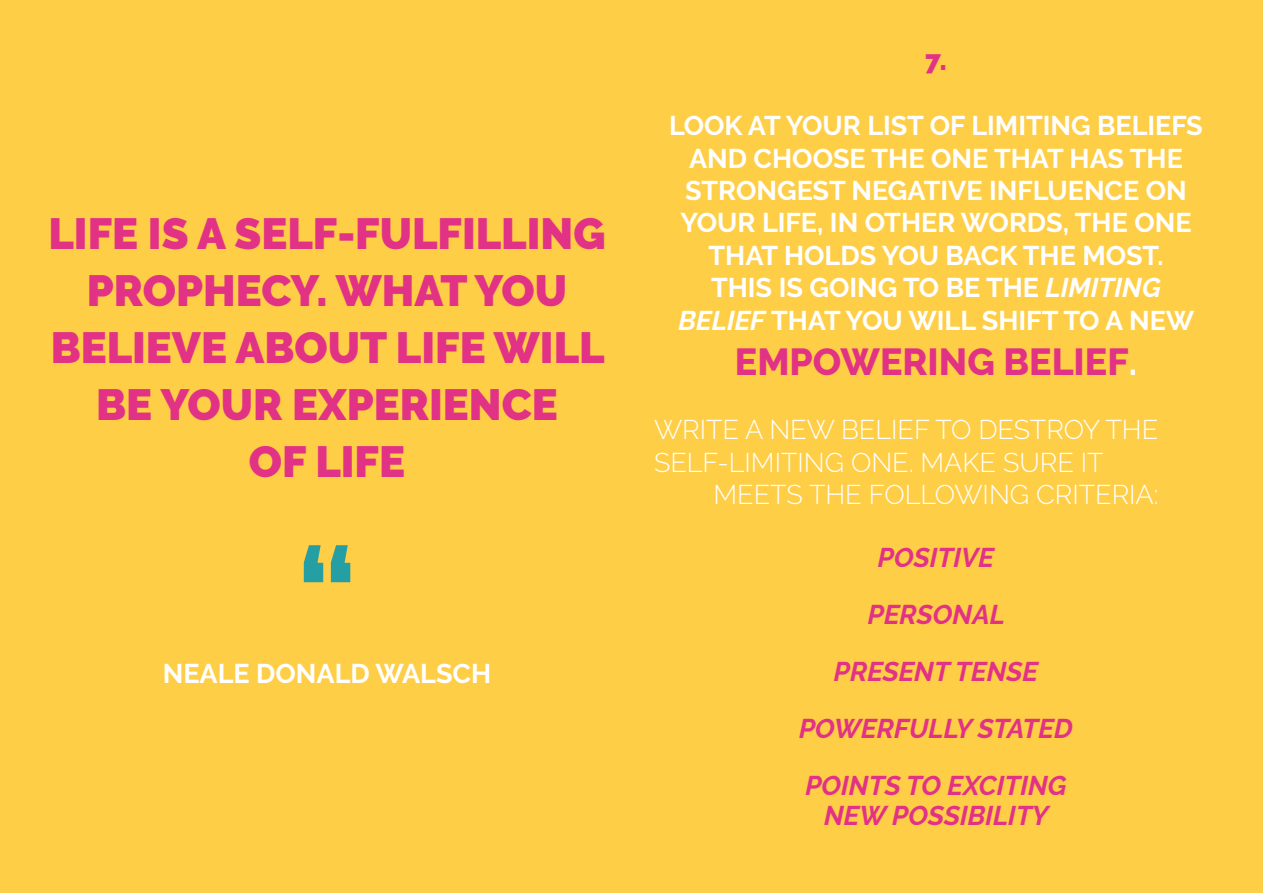
<style>
.page{position:relative;width:1263px;height:893px;background:#ffce47}
.page>*{position:absolute;margin:0;border:0;box-sizing:border-box;transform-origin:0 0}
.t1{font:700 144px "Raleway";color:#259fa4}
.t2{font:900 43.5px/57px "Raleway";color:#e13286;text-align:center}
.t3{font:800 37.5px "Raleway";color:#e13286}
.t4{font:700 27px/32.4px "Raleway";color:#fff;text-align:center}
.t5{font:300 27px/32.4px "Raleway";color:#fff}
.t6{font:italic 700 27px/57px "Raleway";color:#e13286;text-align:center}
.t7{font:900 27px "Raleway";color:#e13286}
.s1{font-style:italic}
.s2{font-weight:700;color:#fff}
</style>
<div class="page">
<h2 class="t2" style="left:48px;top:206px;width:558px">LIFE IS A SELF-FULFILLING<br>PROPHECY. WHAT YOU<br>BELIEVE ABOUT LIFE WILL<br>BE YOUR EXPERIENCE<br>OF LIFE</h2>
<h1 class="t1" style="left:296px;top:517px;width:64px">“</h1>
<p class="t4" style="left:163px;top:657px;width:330px">NEALE DONALD WALSCH</p>
<p class="t7" style="left:925px;top:45px;width:23px">7.</p>
<p class="t4" style="left:669px;top:110px;width:535px">LOOK AT YOUR LIST OF LIMITING BELIEFS<br>AND CHOOSE THE ONE THAT HAS THE<br>STRONGEST NEGATIVE INFLUENCE ON<br>YOUR LIFE, IN OTHER WORDS, THE ONE<br>THAT HOLDS YOU BACK THE MOST.<br>THIS IS GOING TO BE THE <span class="s1">LIMITING<br>BELIEF</span> THAT YOU WILL SHIFT TO A NEW</p>
<h3 class="t3" style="left:735px;top:340px;width:404px">EMPOWERING BELIEF<span class="s2">.</span></h3>
<p class="t5" style="left:654px;top:414px;width:506px">WRITE A NEW BELIEF TO DESTROY THE<br>SELF-LIMITING ONE. MAKE SURE IT</p>
<p class="t5" style="left:713px;top:478px;width:447px">MEETS THE FOLLOWING CRITERIA:</p>
<p class="t6" style="left:799px;top:529px;width:275px">POSITIVE<br>PERSONAL<br>PRESENT TENSE<br>POWERFULLY STATED<br>POINTS TO EXCITING</p>
<p class="t6" style="left:824px;top:787px;width:226px">NEW POSSIBILITY</p>
</div>
